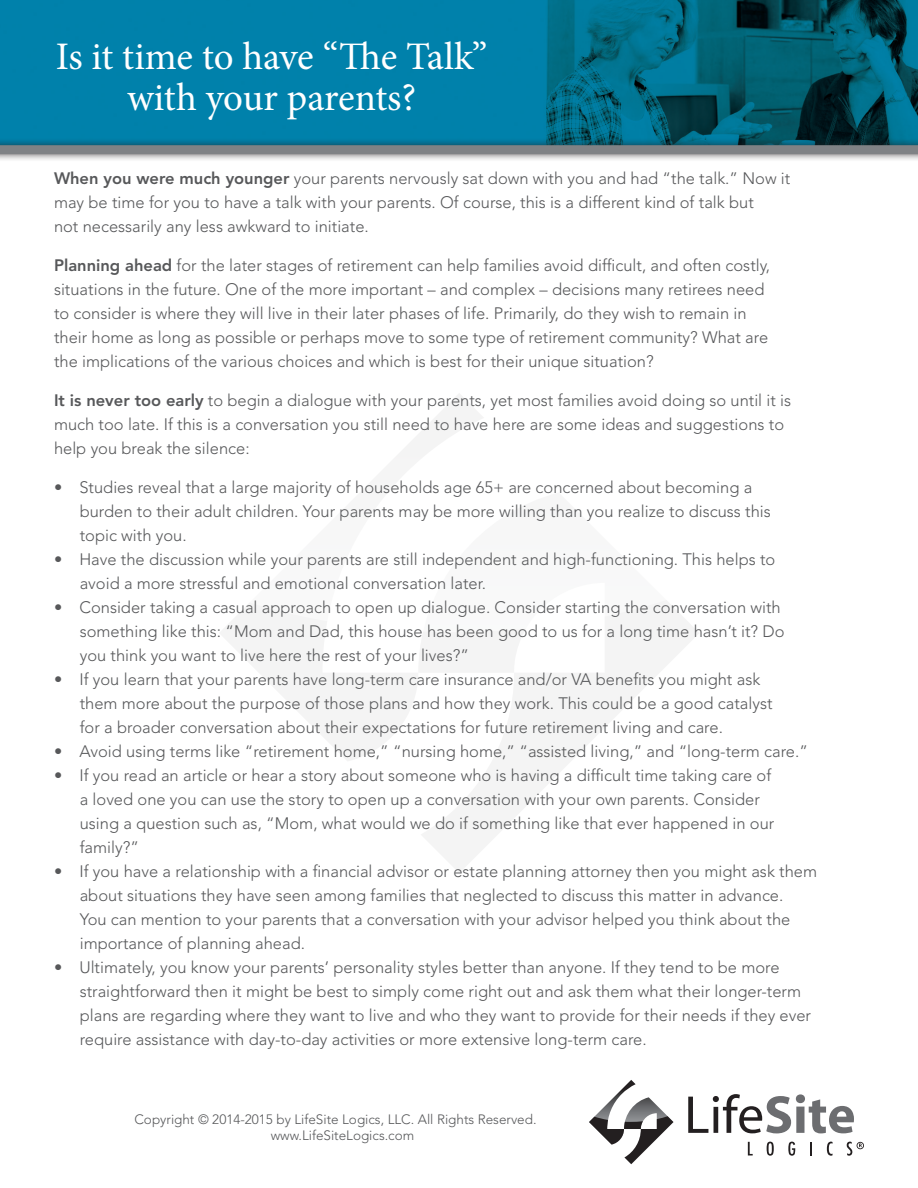
<style>
.page{position:relative;width:918px;height:1188px;background:#fff}
.page>*{position:absolute;margin:0;border:0;box-sizing:border-box;transform-origin:0 0}
.t1{font:39px/40.5px "Minion Pro";letter-spacing:-.005em;color:#fff;text-align:center}
.t2{font:300 16.5px/24px "Avenir";color:#57585a}
.t3{font:300 13.5px/16.2px "Avenir";color:#57585a}
.s1{font-weight:800}
</style>
<div class="page">
<svg style="left:394px;top:394px;width:89px;height:65px"></svg>
<svg style="left:419px;top:601px;width:279px;height:271px"></svg>
<svg style="left:220px;top:603px;width:198px;height:158px"></svg>
<img style="left:0;top:0;width:918px;height:137px">
<svg style="left:589px;top:1080px;width:84px;height:84px"></svg>
<svg style="left:688px;top:1094px;width:166px;height:39px"></svg>
<svg style="left:748px;top:1142px;width:5px;height:13px"></svg>
<svg style="left:767px;top:1142px;width:7px;height:14px"></svg>
<svg style="left:788px;top:1142px;width:7px;height:14px"></svg>
<svg style="left:810px;top:1142px;width:2px;height:13px"></svg>
<svg style="left:827px;top:1142px;width:6px;height:14px"></svg>
<svg style="left:847px;top:1142px;width:17px;height:14px"></svg>
<div style="left:0;top:137px;width:918px;height:25px;background:#231f20;opacity:.75"></div>
<div style="left:0;top:145px;width:918px;height:9px;background:#808285"></div>
<h1 class="t1" style="left:56px;top:37px;width:433px">Is it time to have “The Talk” with your parents?</h1>
<p class="t2" style="left:54px;top:166px;width:738px"><span class="s1">When you were much younger</span> your parents nervously sat down with you and had “the talk.” Now it may be time for you to have a talk with your parents. Of course, this is a different kind of talk but<br>not necessarily any less awkward to initiate.</p>
<p class="t2" style="left:54px;top:253px;width:718px"><span class="s1">Planning ahead</span> for the later stages of retirement can help families avoid difficult, and often costly, situations in the future. One of the more important – and complex – decisions many retirees need to consider is where they will live in their later phases of life. Primarily, do they wish to remain in their home as long as possible or perhaps move to some type of retirement community? What are the implications of the various choices and which is best for their unique situation?</p>
<p class="t2" style="left:54px;top:388px;width:739px"><span class="s1">It is never too early</span> to begin a dialogue with your parents, yet most families avoid doing so until it is much too late. If this is a conversation you still need to have here are some ideas and suggestions to help you break the silence:</p>
<p class="t2" style="left:80px;top:475px;width:693px;text-indent:-26px">• Studies reveal that a large majority of households age 65+ are concerned about becoming a burden to their adult children. Your parents may be more willing than you realize to discuss this topic with you.</p>
<p class="t2" style="left:80px;top:547px;width:697px;text-indent:-26px">• Have the discussion while your parents are still independent and high-functioning. This helps to avoid a more stressful and emotional conversation later.</p>
<p class="t2" style="left:80px;top:595px;width:706px;text-indent:-26px">• Consider taking a casual approach to open up dialogue. Consider starting the conversation with something like this: “Mom and Dad, this house has been good to us for a long time hasn’t it? Do you think you want to live here the rest of your lives?”</p>
<p class="t2" style="left:80px;top:667px;width:694px;text-indent:-26px">• If you learn that your parents have long-term care insurance and/or VA benefits you might ask them more about the purpose of those plans and how they work. This could be a good catalyst for a broader conversation about their expectations for future retirement living and care.</p>
<p class="t2" style="left:54px;top:739px;width:756px">• Avoid using terms like “retirement home,” “nursing home,” “assisted living,” and “long-term care.”</p>
<p class="t2" style="left:80px;top:763px;width:696px;text-indent:-26px">• If you read an article or hear a story about someone who is having a difficult time taking care of a loved one you can use the story to open up a conversation with your own parents. Consider using a question such as, “Mom, what would we do if something like that ever happened in our family?”</p>
<p class="t2" style="left:80px;top:859px;width:739px;text-indent:-26px">• If you have a relationship with a financial advisor or estate planning attorney then you might ask them about situations they have seen among families that neglected to discuss this matter in advance.<br>You can mention to your parents that a conversation with your advisor helped you think about the importance of planning ahead.</p>
<p class="t2" style="left:80px;top:955px;width:733px;text-indent:-26px">• Ultimately, you know your parents’ personality styles better than anyone. If they tend to be more straightforward then it might be best to simply come right out and ask them what their longer-term plans are regarding where they want to live and who they want to provide for their needs if they ever require assistance with day-to-day activities or more extensive long-term care.</p>
<p class="t3" style="left:271px;top:1111px;width:267px;text-indent:-136px">Copyright © 2014-2015 by LifeSite Logics, LLC. All Rights Reserved. www.LifeSiteLogics.com</p>
</div>
